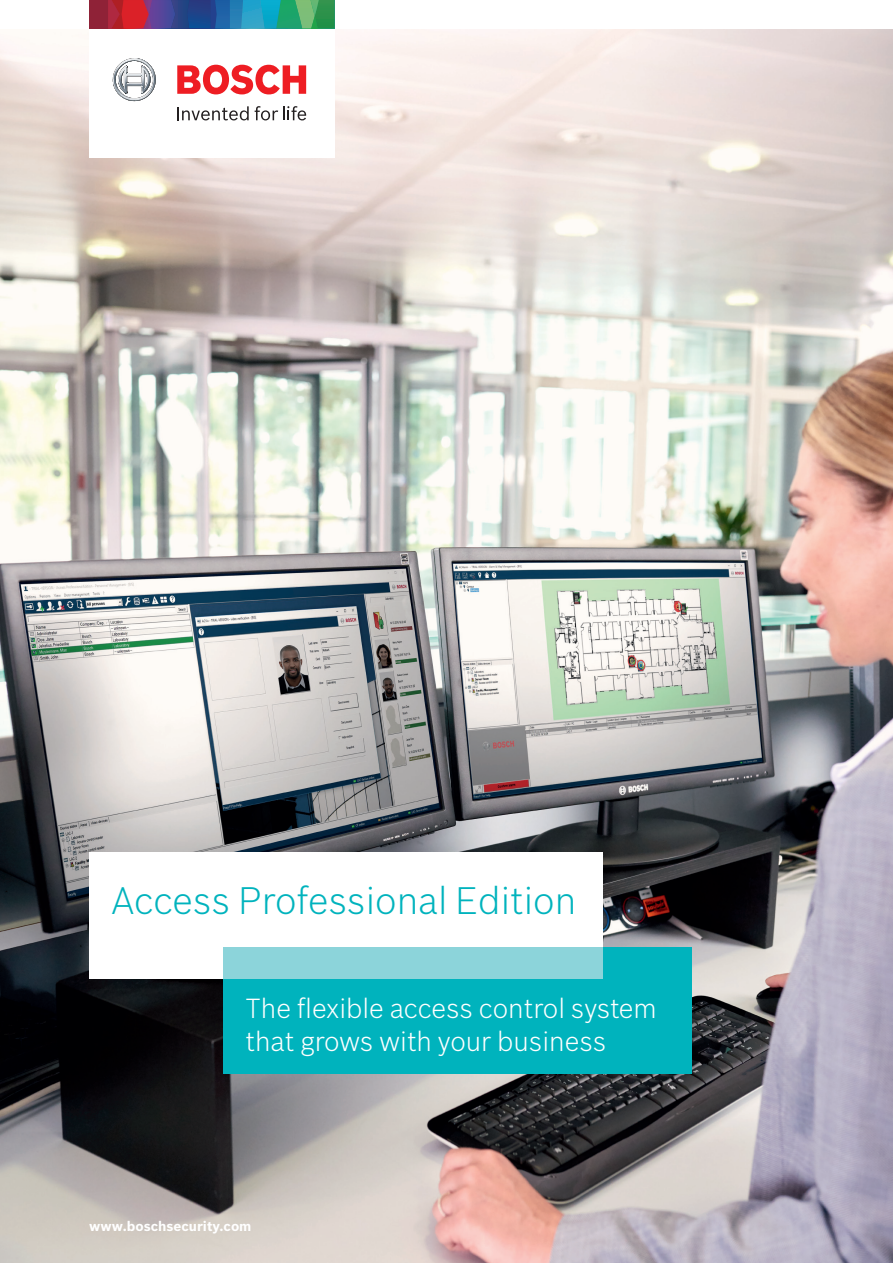
<style>
.page{position:relative;width:893px;height:1263px;background:#fff}
.page>*{position:absolute;margin:0;border:0;box-sizing:border-box;transform-origin:0 0}
.t1{font:300 37.5px "Bosch Sans";color:#00b3bd}
.t2{font:300 27px/33px "Bosch Sans";color:#fff}
.t3{font:700 13.5px "Bosch Sans";color:#fff}
</style>
<div class="page">
<img style="left:0;top:29px;width:893px;height:1234px">
<div style="left:223px;top:947px;width:469px;height:126px;background:#00b3bd"></div>
<div style="left:89px;top:852px;width:514px;height:127px;background:#fff"></div>
<div style="left:223px;top:947px;width:380px;height:32px;background:#8cd4da"></div>
<div style="left:89px;top:0;width:246px;height:157px;background:#fff"></div>
<div style="left:89px;top:0;width:19px;height:28px;background:#8f2237"></div>
<svg style="left:108px;top:0;width:227px;height:28px;background:#4a6a80"></svg>
<svg style="left:113px;top:58px;width:43px;height:43px"></svg>
<svg style="left:177px;top:106px;width:72px;height:14px"></svg>
<svg style="left:255px;top:106px;width:51px;height:14px"></svg>
<svg style="left:177px;top:65px;width:129px;height:29px"></svg>
<p class="t1" style="left:112px;top:874px;width:466px">Access Professional Edition</p>
<p class="t2" style="left:246px;top:990px;width:413px">The flexible access control system that grows with your business</p>
<p class="t3" style="left:89px;top:1216px;width:164px">www.boschsecurity.com</p>
</div>
